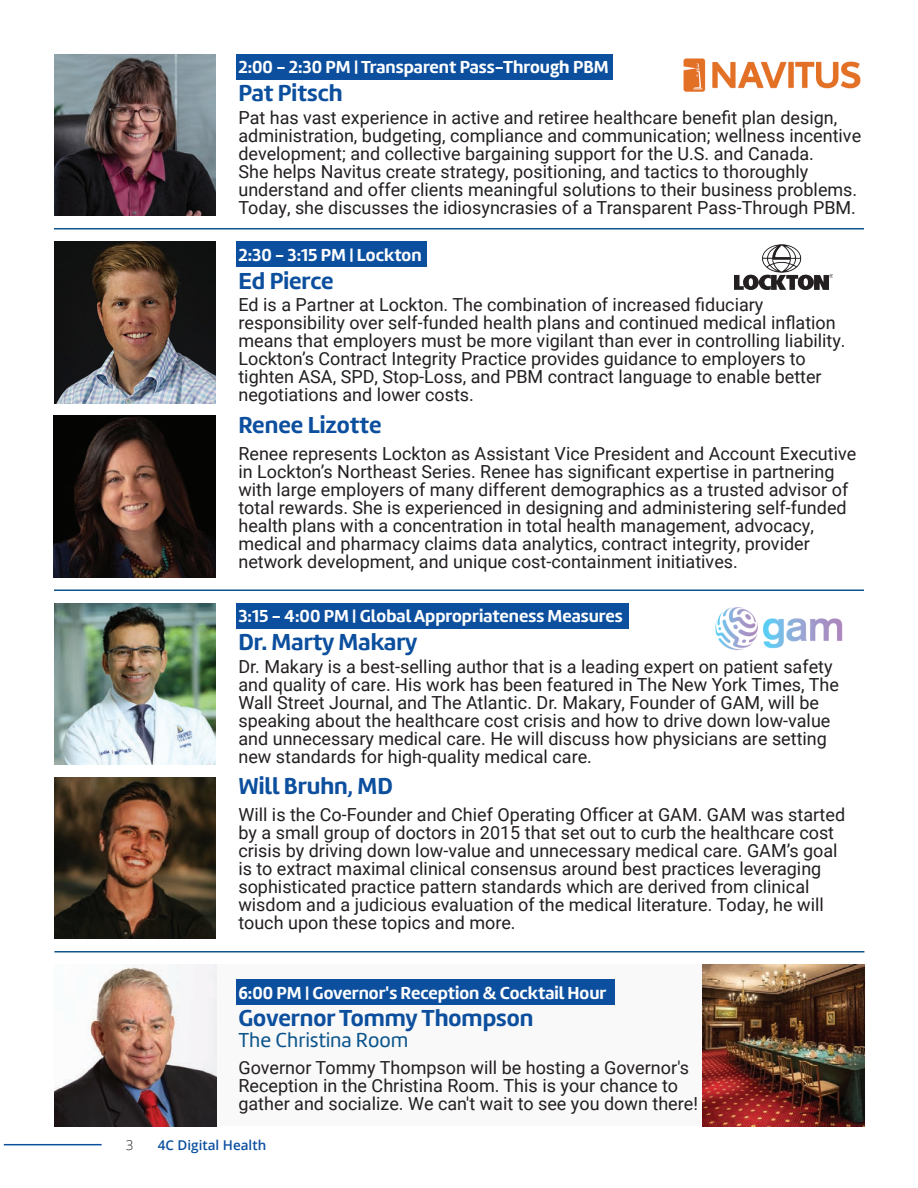
<style>
.page{position:relative;width:918px;height:1188px;background:#fff}
.page>*{position:absolute;margin:0;border:0;box-sizing:border-box;transform-origin:0 0}
.t1{font:700 24px "Marine";color:#0c4f9e}
.t2{font:21px "Marine";color:#0b558c}
.t3{font:18px/18px "Roboto";color:#231f20}
.t4{font:700 18px "Marine";color:#fff}
.t5{font:600 13.5px "Open Sans";color:#0c4f9e}
.t6{font:300 13.5px "Open Sans";color:#231f20}
</style>
<div class="page">
<hr style="left:4px;top:1144px;width:98px;height:1px;background:#0c4f9e">
<div style="left:54px;top:964px;width:812px;height:162px;background:#f9f9f9"></div>
<img style="left:54px;top:967px;width:162px;height:159px">
<img style="left:702px;top:964px;width:162px;height:162px">
<hr style="left:54px;top:951px;width:810px;height:1px;background:#0b558c">
<hr style="left:54px;top:590px;width:810px;height:1px;background:#0b558c">
<img style="left:54px;top:54px;width:162px;height:162px">
<img style="left:683px;top:58px;width:178px;height:34px">
<div style="left:236px;top:54px;width:377px;height:26px;background:#0c4f9e"></div>
<img style="left:54px;top:416px;width:162px;height:162px">
<hr style="left:54px;top:228px;width:810px;height:2px;background:#0b558c">
<img style="left:734px;top:245px;width:99px;height:44px">
<img style="left:54px;top:242px;width:162px;height:162px">
<div style="left:236px;top:242px;width:191px;height:25px;background:#0c4f9e"></div>
<div style="left:236px;top:980px;width:379px;height:25px;background:#0c4f9e"></div>
<img style="left:54px;top:777px;width:162px;height:162px">
<img style="left:54px;top:603px;width:162px;height:162px">
<img style="left:715px;top:607px;width:128px;height:43px">
<div style="left:236px;top:603px;width:393px;height:26px;background:#0c4f9e"></div>
<p class="t4" style="left:238px;top:55px;width:372px">2:00 - 2:30 PM | Transparent Pass-Through PBM</p>
<h1 class="t1" style="left:238px;top:77px;width:106px">Pat Pitsch</h1>
<p class="t3" style="left:238px;top:108px;width:624px">Pat has vast experience in active and retiree healthcare benefit plan design, administration, budgeting, compliance and communication; wellness incentive development; and collective bargaining support for the U.S. and Canada.<br>She helps Navitus create strategy, positioning, and tactics to thoroughly understand and offer clients meaningful solutions to their business problems.<br>Today, she discusses the idiosyncrasies of a Transparent Pass-Through PBM.</p>
<p class="t4" style="left:238px;top:243px;width:185px">2:30 - 3:15 PM | Lockton</p>
<h1 class="t1" style="left:238px;top:265px;width:97px">Ed Pierce</h1>
<p class="t3" style="left:238px;top:295px;width:606px">Ed is a Partner at Lockton. The combination of increased fiduciary responsibility over self-funded health plans and continued medical inflation means that employers must be more vigilant than ever in controlling liability.<br>Lockton’s Contract Integrity Practice provides guidance to employers to tighten ASA, SPD, Stop-Loss, and PBM contract language to enable better negotiations and lower costs.</p>
<h1 class="t1" style="left:238px;top:409px;width:145px">Renee Lizotte</h1>
<p class="t3" style="left:238px;top:444px;width:619px">Renee represents Lockton as Assistant Vice President and Account Executive in Lockton’s Northeast Series. Renee has significant expertise in partnering with large employers of many different demographics as a trusted advisor of total rewards. She is experienced in designing and administering self-funded health plans with a concentration in total health management, advocacy, medical and pharmacy claims data analytics, contract integrity, provider network development, and unique cost-containment initiatives.</p>
<p class="t4" style="left:238px;top:604px;width:386px">3:15 - 4:00 PM | Global Appropriateness Measures</p>
<h1 class="t1" style="left:238px;top:626px;width:181px">Dr. Marty Makary</h1>
<p class="t3" style="left:238px;top:657px;width:602px">Dr. Makary is a best-selling author that is a leading expert on patient safety and quality of care. His work has been featured in The New York Times, The Wall Street Journal, and The Atlantic. Dr. Makary, Founder of GAM, will be speaking about the healthcare cost crisis and how to drive down low-value and unnecessary medical care. He will discuss how physicians are setting new standards for high-quality medical care.</p>
<h1 class="t1" style="left:238px;top:770px;width:156px">Will Bruhn, MD</h1>
<p class="t3" style="left:238px;top:805px;width:608px">Will is the Co-Founder and Chief Operating Officer at GAM. GAM was started by a small group of doctors in 2015 that set out to curb the healthcare cost crisis by driving down low-value and unnecessary medical care. GAM’s goal is to extract maximal clinical consensus around best practices leveraging sophisticated practice pattern standards which are derived from clinical wisdom and a judicious evaluation of the medical literature. Today, he will touch upon these topics and more.</p>
<p class="t4" style="left:238px;top:981px;width:369px">6:00 PM | Governor's Reception &amp; Cocktail Hour</p>
<p class="t2" style="left:238px;top:1027px;width:171px">The Christina Room</p>
<h1 class="t1" style="left:238px;top:1003px;width:297px">Governor Tommy Thompson</h1>
<p class="t3" style="left:238px;top:1058px;width:461px">Governor Tommy Thompson will be hosting a Governor's<br>Reception in the Christina Room. This is your chance to gather and socialize. We can't wait to see you down there!</p>
<p class="t6" style="left:126px;top:1136px;width:9px">3</p>
<p class="t5" style="left:158px;top:1136px;width:110px">4C Digital Health</p>
</div>
